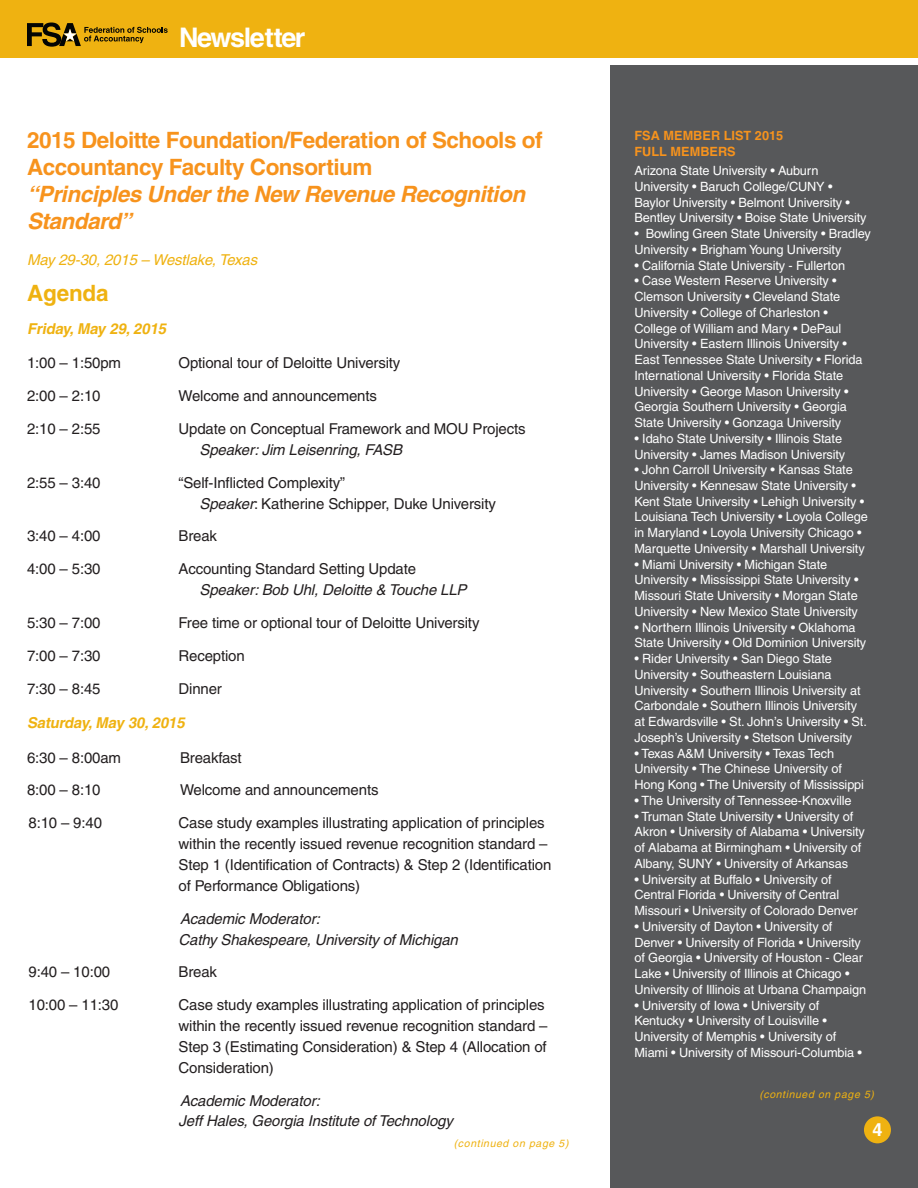
<style>
.page{position:relative;width:918px;height:1188px;background:#fff}
.page>*{position:absolute;margin:0;border:0;box-sizing:border-box;transform-origin:0 0}
.t1{font:700 27px "Helvetica";letter-spacing:-.05em;color:#fff}
.t2{font:700 22.5px/27px "Helvetica";letter-spacing:-.02em;color:#f7931d}
.t3{font:italic 700 22.5px/27px "Helvetica";letter-spacing:-.02em;color:#f7931d}
.t4{font:700 22.5px "Helvetica";letter-spacing:-.01em;color:#efb211}
.t5{font:700 18px "Helvetica";color:#fff}
.t6{font:15px/20.9px "Helvetica";letter-spacing:-.01em;color:#231f20}
.t7{font:italic 15px/20.9px "Helvetica";letter-spacing:-.01em;color:#231f20}
.t8{font:italic 700 15px "Helvetica";color:#efb211}
.t9{font:italic 15px "Helvetica";letter-spacing:-.01em;color:#efb211}
.t10{font:12.75px/15.8px "Helvetica";letter-spacing:-.01em;color:#fff}
.t11{font:700 12.75px/15.8px "Helvetica";color:#f7931d}
.t12{font:italic 10.5px "Helvetica";letter-spacing:.06em;color:#efb211}
.s1{font-style:italic}
</style>
<div class="page">
<div style="left:610px;top:65px;width:308px;height:1123px;background:#57585a"></div>
<div style="left:0;top:0;width:918px;height:58px;background:#efb211"></div>
<div style="left:864px;top:1116px;width:27px;height:27px;background:#efb211;border-radius:50%"></div>
<svg style="left:27px;top:23px;width:141px;height:24px"></svg>
<h1 class="t1" style="left:179px;top:21px;width:128px">Newsletter</h1>
<h2 class="t2" style="left:27px;top:126px;width:517px">2015 Deloitte Foundation/Federation of Schools of<br>Accountancy Faculty Consortium</h2>
<h2 class="t3" style="left:27px;top:180px;width:500px">“Principles Under the New Revenue Recognition<br>Standard”</h2>
<p class="t9" style="left:27px;top:251px;width:232px">May 29-30, 2015 – Westlake, Texas</p>
<h2 class="t4" style="left:27px;top:279px;width:83px">Agenda</h2>
<p class="t8" style="left:27px;top:319px;width:144px">Friday,May 29,2015</p>
<p class="t6" style="left:27px;top:353px;width:96px">1:00 – 1:50pm</p>
<p class="t6" style="left:178px;top:353px;width:223px">Optional tour of Deloitte University</p>
<p class="t6" style="left:27px;top:386px;width:75px">2:00 – 2:10</p>
<p class="t6" style="left:178px;top:386px;width:200px">Welcome and announcements</p>
<p class="t6" style="left:27px;top:418px;width:75px">2:10 – 2:55</p>
<p class="t6" style="left:178px;top:418px;width:349px">Update on Conceptual Framework and MOU Projects</p>
<p class="t7" style="left:200px;top:439px;width:204px">Speaker: Jim Leisenring, FASB</p>
<p class="t6" style="left:27px;top:472px;width:75px">2:55 – 3:40</p>
<p class="t6" style="left:200px;top:472px;width:298px;text-indent:-21px">“Self-Inflicted Complexity”<br><span class="s1">Speaker</span>: Katherine Schipper, Duke University</p>
<p class="t6" style="left:27px;top:526px;width:75px">3:40 – 4:00</p>
<p class="t6" style="left:179px;top:526px;width:40px">Break</p>
<p class="t6" style="left:27px;top:559px;width:75px">4:00 – 5:30</p>
<p class="t6" style="left:179px;top:559px;width:239px">Accounting Standard Setting Update</p>
<p class="t7" style="left:200px;top:579px;width:269px">Speaker: Bob Uhl, Deloitte &amp; Touche LLP</p>
<p class="t6" style="left:27px;top:612px;width:75px">5:30 – 7:00</p>
<p class="t6" style="left:179px;top:612px;width:303px">Free time or optional tour of Deloitte University</p>
<p class="t6" style="left:27px;top:645px;width:75px">7:00 – 7:30</p>
<p class="t6" style="left:179px;top:645px;width:68px">Reception</p>
<p class="t6" style="left:27px;top:678px;width:75px">7:30 – 8:45</p>
<p class="t6" style="left:179px;top:678px;width:45px">Dinner</p>
<p class="t8" style="left:27px;top:714px;width:162px">Saturday,May 30,2015</p>
<p class="t6" style="left:27px;top:747px;width:96px">6:30 – 8:00am</p>
<p class="t6" style="left:180px;top:747px;width:63px">Breakfast</p>
<p class="t6" style="left:27px;top:780px;width:75px">8:00 – 8:10</p>
<p class="t6" style="left:180px;top:780px;width:200px">Welcome and announcements</p>
<p class="t6" style="left:28px;top:813px;width:75px">8:10 – 9:40</p>
<p class="t6" style="left:178px;top:813px;width:375px">Case study examples illustrating application of principles within the recently issued revenue recognition standard – Step 1 (Identification of Contracts) &amp; Step 2 (Identification of Performance Obligations)</p>
<p class="t7" style="left:178px;top:908px;width:281px">Academic Moderator:<br>Cathy Shakespeare, University of Michigan</p>
<p class="t6" style="left:28px;top:962px;width:83px">9:40 – 10:00</p>
<p class="t6" style="left:178px;top:962px;width:40px">Break</p>
<p class="t6" style="left:28px;top:995px;width:91px">10:00 – 11:30</p>
<p class="t6" style="left:178px;top:995px;width:371px">Case study examples illustrating application of principles within the recently issued revenue recognition standard – Step 3 (Estimating Consideration) &amp; Step 4 (Allocation of Consideration)</p>
<p class="t7" style="left:178px;top:1090px;width:276px">Academic Moderator:<br>Jeff Hales, Georgia Institute of Technology</p>
<p class="t12" style="left:454px;top:1137px;width:116px">(continued on page 5)</p>
<p class="t11" style="left:634px;top:128px;width:150px">FSA MEMBER LIST 2015<br>FULL MEMBERS</p>
<p class="t10" style="left:634px;top:163px;width:234px">Arizona State University • Auburn University • Baruch College/CUNY • Baylor University • Belmont University • Bentley University • Boise State University</p>
<p class="t10" style="left:634px;top:226px;width:238px">• Bowling Green State University • Bradley<br>University • Brigham Young University</p>
<p class="t10" style="left:634px;top:257px;width:212px">• California State University - Fullerton</p>
<p class="t10" style="left:634px;top:273px;width:230px">• Case Western Reserve University • Clemson University • Cleveland State University • College of Charleston • College of William and Mary • DePaul University • Eastern Illinois University • East Tennessee State University • Florida International University • Florida State University • George Mason University • Georgia Southern University • Georgia State University • Gonzaga University</p>
<p class="t10" style="left:634px;top:430px;width:212px">• Idaho State University • Illinois State<br>University • James Madison University</p>
<p class="t10" style="left:634px;top:462px;width:235px">• John Carroll University • Kansas State University • Kennesaw State University • Kent State University • Lehigh University • Louisiana Tech University • Loyola College in Maryland • Loyola University Chicago • Marquette University • Marshall University</p>
<p class="t10" style="left:634px;top:556px;width:225px">• Miami University • Michigan State University • Mississippi State University • Missouri State University • Morgan State University • New Mexico State University</p>
<p class="t10" style="left:634px;top:619px;width:233px">• Northern Illinois University • Oklahoma<br>State University • Old Dominion University</p>
<p class="t10" style="left:634px;top:651px;width:234px">• Rider University • San Diego State University • Southeastern Louisiana University • Southern Illinois University at Carbondale • Southern Illinois University at Edwardsville • St. John’s University • St.<br>Joseph’s University • Stetson University</p>
<p class="t10" style="left:634px;top:745px;width:231px">• Texas A&amp;M University • Texas Tech<br>University • The Chinese University of<br>Hong Kong • The University of Mississippi</p>
<p class="t10" style="left:634px;top:793px;width:219px">• The University of Tennessee-Knoxville</p>
<p class="t10" style="left:634px;top:808px;width:232px">• Truman State University • University of Akron • University of Alabama • University of Alabama at Birmingham • University of Albany, SUNY • University of Arkansas</p>
<p class="t10" style="left:634px;top:871px;width:225px">• University at Buffalo • University of<br>Central Florida • University of Central<br>Missouri • University of Colorado Denver</p>
<p class="t10" style="left:634px;top:919px;width:233px">• University of Dayton • University of Denver • University of Florida • University of Georgia • University of Houston - Clear Lake • University of Illinois at Chicago • University of Illinois at Urbana Champaign</p>
<p class="t10" style="left:634px;top:997px;width:229px">• University of Iowa • University of Kentucky • University of Louisville • University of Memphis • University of Miami • University of Missouri-Columbia •</p>
<p class="t12" style="left:759px;top:1088px;width:116px">(continued on page 5)</p>
<h3 class="t5" style="left:872px;top:1119px;width:12px">4</h3>
</div>
